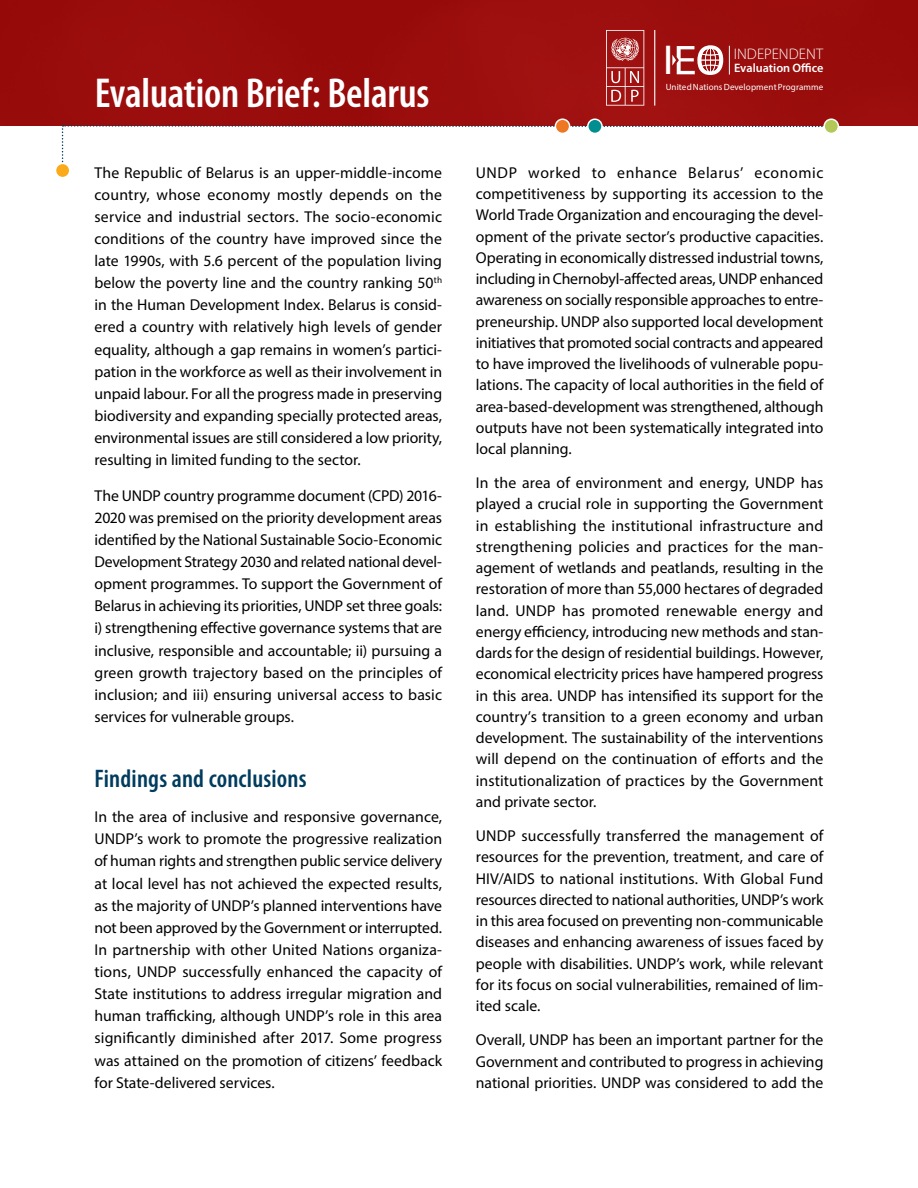
<style>
.page{position:relative;width:918px;height:1188px;background:#fff}
.page>*{position:absolute;margin:0;border:0;box-sizing:border-box;transform-origin:0 0}
.t1{font:600 condensed 42px "Myriad Pro";letter-spacing:-.005em;color:#fff}
.t2{font:39.15px "Univers LT Std";color:#fff}
.t3{font:600 condensed 25.5px "Myriad Pro";letter-spacing:.01em;color:#003c5e}
.t4{font:15.75px/21.3px "Myriad Pro";color:#000;text-align:justify}
.t5{font:300 15.3px "Myriad Pro";letter-spacing:.005em;color:#fff}
.t6{font:600 12.3px "Myriad Pro";color:#fff}
.t7{font:9px "Myriad Pro";letter-spacing:.01em;color:#fff}
</style>
<div class="page">
<div style="left:0;top:0;width:918px;height:125px;background:#9a0d0c"></div>
<svg style="left:62px;top:124px;width:761px;height:39px"></svg>
<div style="left:824px;top:119px;width:14px;height:14px;background:#b2c957;border-radius:50%"></div>
<div style="left:823px;top:118px;width:16px;height:16px;border:2px solid #fff;border-radius:50%"></div>
<div style="left:555px;top:119px;width:15px;height:14px;background:#ed7723;border-radius:50%"></div>
<div style="left:555px;top:118px;width:15px;height:16px;border:2px solid #fff;border-radius:50%"></div>
<div style="left:588px;top:119px;width:14px;height:15px;background:#008e91;border-radius:50%"></div>
<div style="left:587px;top:118px;width:16px;height:16px;border:2px solid #fff;border-radius:50%"></div>
<div style="left:56px;top:163px;width:14px;height:15px;background:#fbaa19;border-radius:50%"></div>
<div style="left:55px;top:163px;width:15px;height:15px;border:2px solid #fff;border-radius:50%"></div>
<svg style="left:672px;top:45px;width:51px;height:30px"></svg>
<svg style="left:729px;top:46px;width:1px;height:29px"></svg>
<hr style="left:654px;top:30px;width:1px;height:76px;background:#fff">
<svg style="left:606px;top:30px;width:38px;height:76px;background:#b64a4a"></svg>
<h1 class="t1" style="left:95px;top:71px;width:336px">Evaluation Brief: Belarus</h1>
<p class="t4" style="left:94px;top:161px;width:349px;line-height:22px">The Republic of Belarus is an upper-middle-income country, whose economy mostly depends on the service and industrial sectors. The socio-economic conditions of the country have improved since the late 1990s, with 5.6 percent of the population living below the poverty line and the country ranking 50<sup>th </sup>in the Human Development Index. Belarus is consid&shy;ered a country with relatively high levels of gender equality, although a gap remains in women’s partici&shy;pation in the workforce as well as their involvement in unpaid labour. For all the progress made in preserving biodiversity and expanding specially protected areas, environmental issues are still considered a low priority, resulting in limited funding to the sector.</p>
<p class="t4" style="left:95px;top:484px;width:349px;line-height:22px">The UNDP country programme document (CPD) 2016- 2020 was premised on the priority development areas identified by the National Sustainable Socio-Economic Development Strategy 2030 and related national devel&shy;opment programmes. To support the Government of Belarus in achieving its priorities, UNDP set three goals: i) strengthening effective governance systems that are inclusive, responsible and accountable; ii) pursuing a green growth trajectory based on the principles of inclusion; and iii) ensuring universal access to basic services for vulnerable groups.</p>
<h3 class="t3" style="left:94px;top:764px;width:214px">Findings and conclusions</h3>
<p class="t4" style="left:94px;top:806px;width:349px;line-height:22px">In the area of inclusive and responsive governance, UNDP’s work to promote the progressive realization of human rights and strengthen public service delivery at local level has not achieved the expected results, as the majority of UNDP’s planned interventions have not been approved by the Government or interrupted.<br>In partnership with other United Nations organiza&shy;tions, UNDP successfully enhanced the capacity of State institutions to address irregular migration and human trafficking, although UNDP’s role in this area significantly diminished after 2017. Some progress was attained on the promotion of citizens’ feedback for State-delivered services.</p>
<h2 class="t2" style="left:663px;top:37px;width:12px">I</h2>
<p class="t5" style="left:734px;top:45px;width:91px">INDEPENDENT</p>
<p class="t6" style="left:734px;top:61px;width:91px">Evaluation Office</p>
<p class="t7" style="left:666px;top:81px;width:159px">United Nations Development Programme</p>
<p class="t4" style="left:476px;top:162px;width:349px">UNDP worked to enhance Belarus’ economic competitiveness by supporting its accession to the World Trade Organization and encouraging the devel&shy;opment of the private sector’s productive capacities.<br>Operating in economically distressed industrial towns, including in Chernobyl-affected areas, UNDP enhanced awareness on socially responsible approaches to entre&shy;preneurship. UNDP also supported local development initiatives that promoted social contracts and appeared to have improved the livelihoods of vulnerable popu&shy;lations. The capacity of local authorities in the field of area-based-development was strengthened, although outputs have not been systematically integrated into local planning.</p>
<p class="t4" style="left:476px;top:472px;width:349px">In the area of environment and energy, UNDP has played a crucial role in supporting the Government in establishing the institutional infrastructure and strengthening policies and practices for the man&shy;agement of wetlands and peatlands, resulting in the restoration of more than 55,000 hectares of degraded land. UNDP has promoted renewable energy and energy efficiency, introducing new methods and stan&shy;dards for the design of residential buildings. However, economical electricity prices have hampered progress in this area. UNDP has intensified its support for the country’s transition to a green economy and urban development. The sustainability of the interventions will depend on the continuation of efforts and the institutionalization of practices by the Government and private sector.</p>
<p class="t4" style="left:476px;top:825px;width:349px">UNDP successfully transferred the management of resources for the prevention, treatment, and care of HIV/AIDS to national institutions. With Global Fund resources directed to national authorities, UNDP’s work in this area focused on preventing non-communicable diseases and enhancing awareness of issues faced by people with disabilities. UNDP’s work, while relevant for its focus on social vulnerabilities, remained of lim&shy;ited scale.</p>
<p class="t4" style="left:476px;top:1029px;width:349px">Overall, UNDP has been an important partner for the Government and contributed to progress in achieving national priorities. UNDP was considered to add the</p>
</div>
